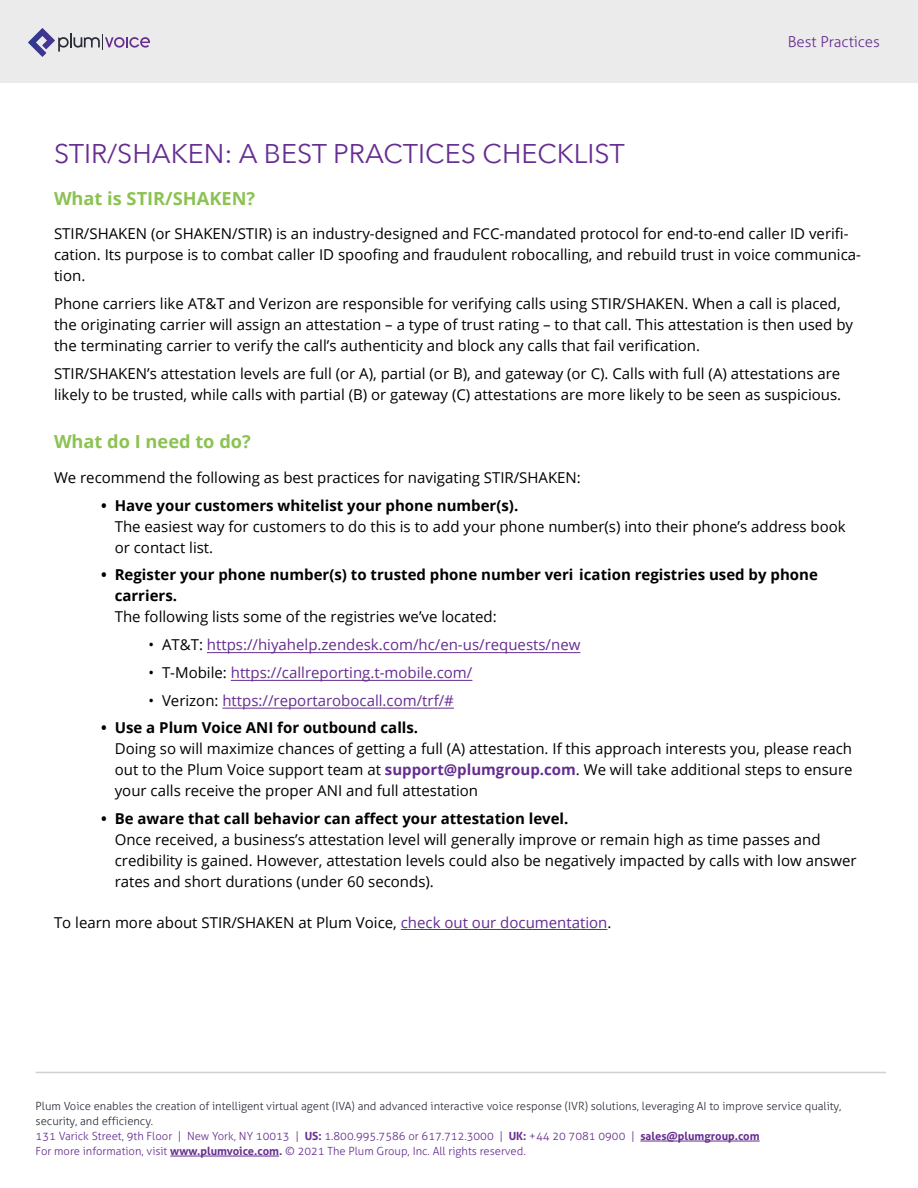
<style>
.page{position:relative;width:918px;height:1188px;background:#fff}
.page>*{position:absolute;margin:0;border:0;box-sizing:border-box;transform-origin:0 0}
.t1{font:27px "Avenir Next";color:#662d91}
.t2{font:700 18px "Open Sans";color:#8cc252}
.t3{font:15px/21px "Open Sans";color:#000}
.t4{font:700 15px/21px "Open Sans";color:#000}
.t5{font:15px "Open Sans";color:#662d91}
.t6{font:300 15px "Aller";color:#662e8f}
.t7{font:300 11.25px/15px "Aller";color:#2b2e38}
.s1{color:#000}
.s2{font-weight:700;color:#652c90}
.s3{color:#662d91}
.s4{color:#662e8f}
.s5{font-weight:700;color:#662e8f}
.s6{font-weight:700;color:#662d91}
</style>
<div class="page">
<hr style="left:401px;top:929px;width:206px;height:1px;background:#662d91">
<hr style="left:222px;top:708px;width:232px;height:1px;background:#662d91">
<hr style="left:231px;top:680px;width:241px;height:1px;background:#662d91">
<hr style="left:207px;top:652px;width:373px;height:1px;background:#662d91">
<div style="left:0;top:0;width:918px;height:83px;background:#ebebec"></div>
<svg style="left:28px;top:28px;width:122px;height:29px"></svg>
<hr style="left:36px;top:1072px;width:850px;height:1px;background:#d0d1d4">
<hr style="left:640px;top:1141px;width:120px;height:1px;background:#662d91">
<hr style="left:170px;top:1156px;width:109px;height:1px;background:#662d91">
<p class="t6" style="left:788px;top:33px;width:94px">Best Practices</p>
<h1 class="t1" style="left:54px;top:130px;width:572px">STIR/SHAKEN: A BEST PRACTICES CHECKLIST</h1>
<p class="t2" style="left:54px;top:185px;width:203px">What is STIR/SHAKEN?</p>
<p class="t3" style="left:54px;top:223px;width:808px">STIR/SHAKEN (or SHAKEN/STIR) is an industry-designed and FCC-mandated protocol for end-to-end caller ID verifi&shy;cation. Its purpose is to combat caller ID spoofing and fraudulent robocalling, and rebuild trust in voice communica&shy;tion.</p>
<p class="t3" style="left:54px;top:293px;width:801px">Phone carriers like AT&amp;T and Verizon are responsible for verifying calls using STIR/SHAKEN. When a call is placed, the originating carrier will assign an attestation – a type of trust rating – to that call. This attestation is then used by the terminating carrier to verify the call’s authenticity and block any calls that fail verification.</p>
<p class="t3" style="left:54px;top:362px;width:789px">STIR/SHAKEN’s attestation levels are full (or A), partial (or B), and gateway (or C). Calls with full (A) attestations are likely to be trusted, while calls with partial (B) or gateway (C) attestations are more likely to be seen as suspicious.</p>
<p class="t2" style="left:54px;top:429px;width:198px">What do I need to do?</p>
<p class="t3" style="left:54px;top:467px;width:528px">We recommend the following as best practices for navigating STIR/SHAKEN:</p>
<p class="t4" style="left:101px;top:494px;width:419px">• Have your customers whitelist your phone number(s).</p>
<p class="t3" style="left:115px;top:515px;width:733px">The easiest way for customers to do this is to add your phone number(s) into their phone’s address book or contact list.</p>
<p class="t4" style="left:115px;top:564px;width:705px;text-indent:-14px">• Register your phone number(s) to trusted phone number veri ication registries used by phone carriers.</p>
<p class="t3" style="left:115px;top:606px;width:383px">The following lists some of the registries we’ve located:</p>
<p class="t5" style="left:148px;top:634px;width:433px"><span class="s1">• AT&amp;T:</span> https://hiyahelp.zendesk.com/hc/en-us/requests/new</p>
<p class="t5" style="left:148px;top:662px;width:325px"><span class="s1">• T-Mobile:</span> https://callreporting.t-mobile.com/</p>
<p class="t5" style="left:148px;top:690px;width:307px"><span class="s1">• Verizon:</span> https://reportarobocall.com/trf/#</p>
<p class="t4" style="left:101px;top:717px;width:318px">• Use a Plum Voice ANI for outbound calls.</p>
<p class="t3" style="left:115px;top:738px;width:739px;text-align:justify">Doing so will maximize chances of getting a full (A) attestation. If this approach interests you, please reach out to the Plum Voice support team at <span class="s2">support@plumgroup.com</span>. We will take additional steps to ensure your calls receive the proper ANI and full attestation</p>
<p class="t4" style="left:101px;top:808px;width:469px">• Be aware that call behavior can affect your attestation level.</p>
<p class="t3" style="left:115px;top:829px;width:743px">Once received, a business’s attestation level will generally improve or remain high as time passes and credibility is gained. However, attestation levels could also be negatively impacted by calls with low answer rates and short durations (under 60 seconds).</p>
<p class="t3" style="left:54px;top:912px;width:559px">To learn more about STIR/SHAKEN at Plum Voice, <span class="s3">check out our documentation</span>.</p>
<p class="t7" style="left:36px;top:1099px;width:807px">Plum Voice enables the creation of intelligent virtual agent (IVA) and advanced interactive voice response (IVR) solutions, leveraging AI to improve service quality, security, and efficiency.<br><span class="s4">131 Varick Street, 9th Floor | New York, NY 10013 |</span> <span class="s5">US:</span> <span class="s4">1.800.995.7586 or 617.712.3000 |</span> <span class="s5">UK:</span> <span class="s4">+44 20 7081 0900 |</span> <span class="s6">sales@plumgroup.com<br></span><span class="s4">For more information, visit</span> <span class="s6">www.plumvoice.com</span><span class="s5">.</span> <span class="s4">© 2021 The Plum Group, Inc. All rights reserved.</span></p>
</div>
